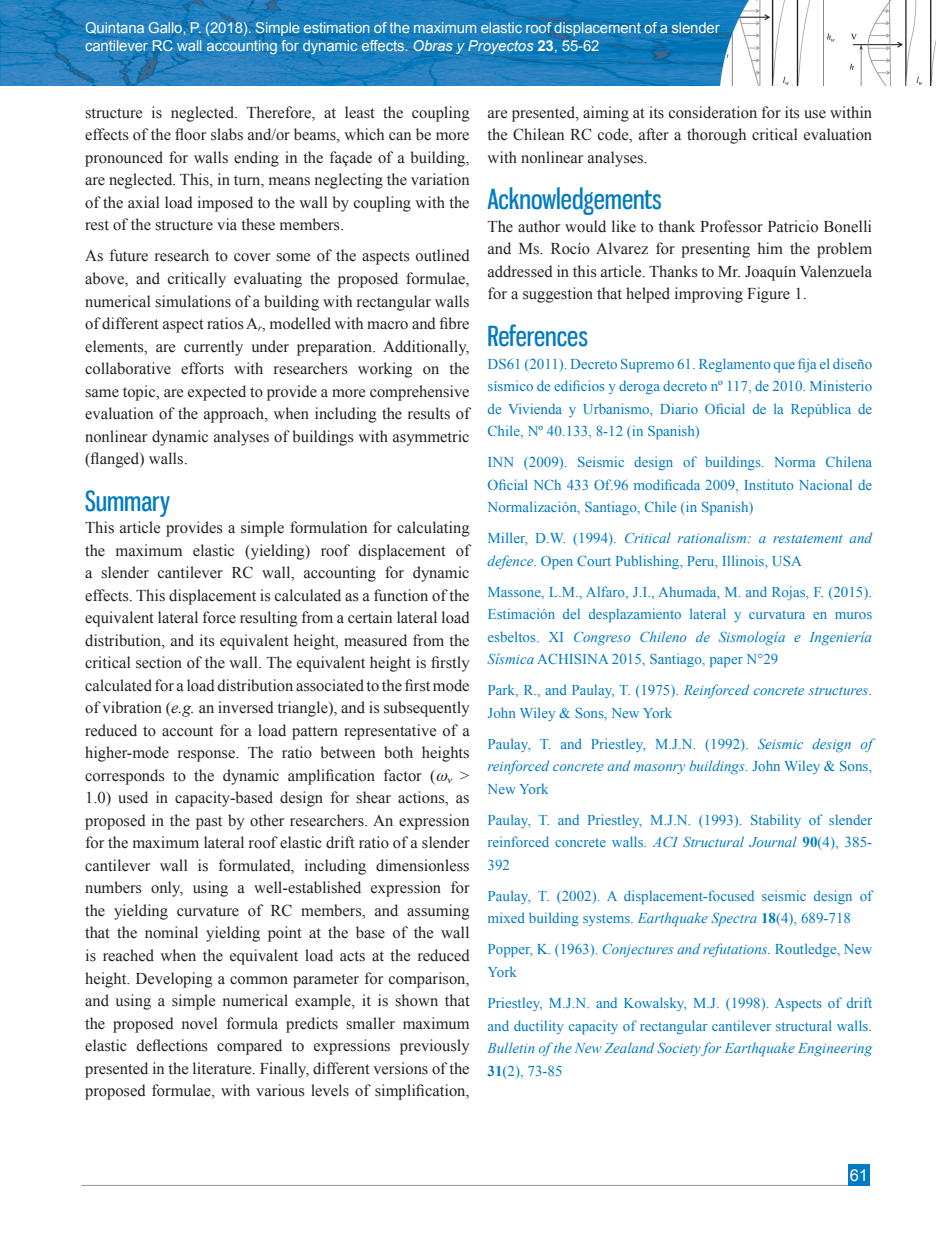
<style>
.page{position:relative;width:936px;height:1234px;background:#fff}
.page>*{position:absolute;margin:0;border:0;box-sizing:border-box;transform-origin:0 0}
.t1{font:27px "Gnuolane Free";color:#007ac2}
.t2{font:16.5px/22.5px "Times New Roman";color:#231f20;text-align:justify}
.t3{font:16.5px "Arial";color:#fff}
.t4{font:15px/22.5px "Times New Roman";color:#007ac2;text-align:justify}
.t5{font:15px/18px "Arial";letter-spacing:-.01em;color:#fff}
.t6{font:italic 15px/22.5px "Times New Roman";color:#007ac2}
.s1{font-style:italic}
.s2{font-weight:700}
.s3{font-weight:700;font-style:normal}
.s4{font-style:normal}
</style>
<div class="page">
<img style="left:0;top:0;width:935px;height:85px">
<hr style="left:81px;top:1184px;width:788px;height:1px;background:#939598">
<div style="left:848px;top:1164px;width:21px;height:21px;background:#007ac2"></div>
<p class="t5" style="left:85px;top:19px;width:636px">Quintana Gallo, P. (2018). Simple estimation of the maximum elastic roof displacement of a slender cantilever RC wall accounting for dynamic effects. <span class="s1">Obras y Proyectos</span> <span class="s2">23</span>, 55-62</p>
<p class="t2" style="left:85px;top:101px;width:386px">structure is neglected. Therefore, at least the coupling effects of the floor slabs and/or beams, which can be more pronounced for walls ending in the façade of a building, are neglected. This, in turn, means neglecting the variation of the axial load imposed to the wall by coupling with the rest of the structure via these members.</p>
<p class="t2" style="left:85px;top:244px;width:386px">As future research to cover some of the aspects outlined above, and critically evaluating the proposed formulae, numerical simulations of a building with rectangular walls of different aspect ratios A<sub>r</sub>, modelled with macro and fibre elements, are currently under preparation. Additionally, collaborative efforts with researchers working on the same topic, are expected to provide a more comprehensive evaluation of the approach, when including the results of nonlinear dynamic analyses of buildings with asymmetric (flanged) walls.</p>
<h1 class="t1" style="left:85px;top:484px;width:87px">Summary</h1>
<p class="t2" style="left:85px;top:516px;width:386px">This article provides a simple formulation for calculating the maximum elastic (yielding) roof displacement of a slender cantilever RC wall, accounting for dynamic effects. This displacement is calculated as a function of the equivalent lateral force resulting from a certain lateral load distribution, and its equivalent height, measured from the critical section of the wall. The equivalent height is firstly calculated for a load distribution associated to the first mode of vibration (<span class="s1">e.g.</span> an inversed triangle), and is subsequently reduced to account for a load pattern representative of a higher-mode response. The ratio between both heights corresponds to the dynamic amplification factor (</p>
<p class="t2" style="left:85px;top:763px;width:386px;text-indent:375px">&gt; 1.0) used in capacity-based design for shear actions, as proposed in the past by other researchers. An expression for the maximum lateral roof elastic drift ratio of a slender cantilever wall is formulated, including dimensionless numbers only, using a well-established expression for the yielding curvature of RC members, and assuming that the nominal yielding point at the base of the wall is reached when the equivalent load acts at the reduced height. Developing a common parameter for comparison, and using a simple numerical example, it is shown that the proposed novel formula predicts smaller maximum elastic deflections compared to expressions previously presented in the literature. Finally, different versions of the proposed formulae, with various levels of simplification,</p>
<p class="t2" style="left:487px;top:101px;width:386px">are presented, aiming at its consideration for its use within the Chilean RC code, after a thorough critical evaluation with nonlinear analyses.</p>
<h1 class="t1" style="left:487px;top:183px;width:176px">Acknowledgements</h1>
<p class="t2" style="left:487px;top:215px;width:386px">The author would like to thank Professor Patricio Bonelli and Ms. Rocío Alvarez for presenting him the problem addressed in this article. Thanks to Mr. Joaquín Valenzuela for a suggestion that helped improving Figure 1.</p>
<h1 class="t1" style="left:487px;top:319px;width:102px">References</h1>
<p class="t4" style="left:487px;top:352px;width:386px">DS61 (2011). Decreto Supremo 61. Reglamento que fija el diseño sísmico de edificios y deroga decreto nº 117, de 2010. Ministerio de Vivienda y Urbanismo, Diario Oficial de la República de Chile, Nº 40.133, 8-12 (in Spanish)</p>
<p class="t4" style="left:487px;top:450px;width:386px">INN (2009). Seismic design of buildings. Norma Chilena Oficial NCh 433 Of.96 modificada 2009, Instituto Nacional de Normalización, Santiago, Chile (in Spanish)</p>
<p class="t4" style="left:487px;top:526px;width:386px">Miller, D.W. (1994). <span class="s1">Critical rationalism: a restatement and defence</span>. Open Court Publishing, Peru, Illinois, USA</p>
<p class="t4" style="left:487px;top:580px;width:386px">Massone, L.M., Alfaro, J.I., Ahumada, M. and Rojas, F. (2015).<br>Estimación del desplazamiento lateral y curvatura en muros esbeltos. XI <span class="s1">Congreso Chileno de Sismología e Ingeniería Sísmica</span> ACHISINA 2015, Santiago, paper N°29</p>
<p class="t4" style="left:487px;top:678px;width:386px">Park, R., and Paulay, T. (1975). <span class="s1">Reinforced concrete structures</span>.<br>John Wiley &amp; Sons, New York</p>
<p class="t4" style="left:487px;top:732px;width:386px">Paulay, T. and Priestley, M.J.N. (1992). <span class="s1">Seismic design of reinforced concrete and masonry buildings</span>. John Wiley &amp; Sons, New York</p>
<p class="t4" style="left:487px;top:808px;width:386px">Paulay, T. and Priestley, M.J.N. (1993). Stability of slender reinforced concrete walls. <span class="s1">ACI Structural Journal</span> <span class="s2">90</span>(4), 385- 392</p>
<p class="t4" style="left:487px;top:884px;width:386px">Paulay, T. (2002). A displacement-focused seismic design of mixed building systems. <span class="s1">Earthquake Spectra</span> <span class="s2">18</span>(4), 689-718</p>
<p class="t4" style="left:487px;top:937px;width:386px">Popper, K. (1963). <span class="s1">Conjectures and refutations.</span> Routledge, New<br>York</p>
<p class="t4" style="left:487px;top:991px;width:386px">Priestley, M.J.N. and Kowalsky, M.J. (1998). Aspects of drift and ductility capacity of rectangular cantilever structural walls.</p>
<p class="t6" style="left:487px;top:1036px;width:386px">Bulletin of the New Zealand Society for Earthquake Engineering<br><span class="s3">31</span><span class="s4">(2), 73-85</span></p>
<p class="t3" style="left:849px;top:1164px;width:20px">61</p>
</div>
